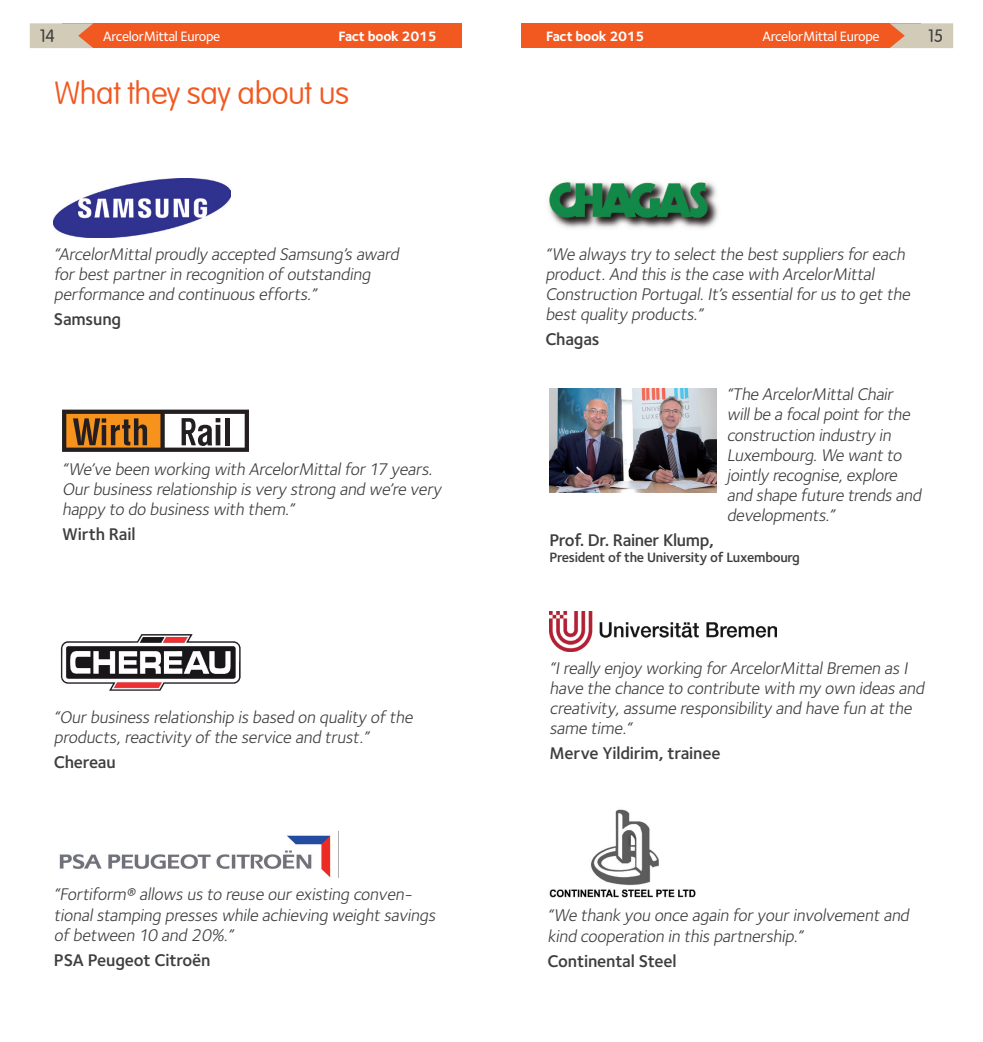
<style>
.page{position:relative;width:983px;height:1042px;background:#fff}
.page>*{position:absolute;margin:0;border:0;box-sizing:border-box;transform-origin:0 0}
.t1{font:100 31.5px "VAG Rounded";letter-spacing:-.015em;color:#f15921}
.t2{font:italic 17.5px/20.1px "Foundry Sterling Book CE";letter-spacing:-.01em;color:#3e3e3f}
.t3{font:17.5px "Foundry Sterling Demi CE";letter-spacing:-.01em;color:#3e3e3f}
.t4{font:300 17.5px "VAG Rounded";color:#3e3e3f}
.t5{font:14px "Foundry Sterling Medium CE";letter-spacing:-.02em;color:#fff}
.t6{font:14px "Foundry Sterling Demi CE";letter-spacing:-.02em;color:#3e3e3f}
.t7{font:14px "Foundry Sterling Bold CE";letter-spacing:-.02em;color:#fff}
</style>
<div class="page">
<div style="left:62px;top:23px;width:399px;height:25px;background:#f15921"></div>
<svg style="left:30px;top:23px;width:63px;height:25px;background:#d5bda6"></svg>
<div style="left:521px;top:23px;width:399px;height:25px;background:#f15921"></div>
<svg style="left:890px;top:23px;width:62px;height:25px;background:#d6bda5"></svg>
<img style="left:54px;top:179px;width:176px;height:58px">
<img style="left:59px;top:831px;width:280px;height:46px">
<img style="left:60px;top:634px;width:181px;height:57px">
<svg style="left:62px;top:410px;width:187px;height:42px"></svg>
<img style="left:548px;top:181px;width:170px;height:48px">
<img style="left:549px;top:611px;width:227px;height:40px">
<img style="left:549px;top:388px;width:167px;height:104px">
<img style="left:549px;top:809px;width:147px;height:89px">
<p class="t4" style="left:40px;top:26px;width:17px">14</p>
<p class="t5" style="left:103px;top:28px;width:119px">ArcelorMittal Europe</p>
<p class="t7" style="left:338px;top:27px;width:100px">Fact book 2015</p>
<p class="t7" style="left:546px;top:27px;width:100px">Fact book 2015</p>
<p class="t5" style="left:762px;top:28px;width:119px">ArcelorMittal Europe</p>
<p class="t4" style="left:927px;top:26px;width:17px">15</p>
<h1 class="t1" style="left:55px;top:75px;width:296px">What they say about us</h1>
<p class="t2" style="left:54px;top:244px;width:350px">“ArcelorMittalproudly accepted Samsung’s award forbestpartnerin recognition ofoutstanding performance and continuous efforts.”</p>
<p class="t3" style="left:54px;top:309px;width:69px">Samsung</p>
<p class="t2" style="left:62px;top:459px;width:381px">“We’ve been working with ArcelorMittalfor17 years.<br>Ourbusiness relationship is very strong and we’re very happy to do business with them.”</p>
<p class="t3" style="left:62px;top:524px;width:75px">Wirth Rail</p>
<p class="t2" style="left:54px;top:707px;width:363px">“Ourbusiness relationship is based on quality ofthe products,reactivity ofthe service and trust.”</p>
<p class="t3" style="left:54px;top:752px;width:63px">Chereau</p>
<p class="t2" style="left:54px;top:884px;width:386px">“Fortiform® allows us to reuse ourexisting conven&shy;tionalstamping presses while achieving weightsavings ofbetween 10 and 20%.”</p>
<p class="t3" style="left:54px;top:949px;width:158px">PSA Peugeot Citroën</p>
<p class="t2" style="left:545px;top:244px;width:369px">“We always try to selectthe bestsuppliers foreach product.And this is the case with ArcelorMittal Construction Portugal.It’s essentialforus to getthe bestquality products.”</p>
<p class="t3" style="left:545px;top:329px;width:56px">Chagas</p>
<p class="t2" style="left:726px;top:385px;width:199px">“The ArcelorMittalChair willbe a focalpointforthe construction industry in<br>Luxembourg.We wantto jointly recognise,explore and shape future trends and developments.”</p>
<p class="t3" style="left:549px;top:530px;width:166px">Prof. Dr. Rainer Klump,</p>
<p class="t6" style="left:549px;top:549px;width:252px">President of the University of Luxembourg</p>
<p class="t2" style="left:549px;top:658px;width:379px">“Ireally enjoy working forArcelorMittalBremen as I have the chance to contribute with my own ideas and creativity,assume responsibility and have fun atthe same time.“</p>
<p class="t3" style="left:549px;top:743px;width:172px">Merve Yildirim, trainee</p>
<p class="t2" style="left:547px;top:906px;width:366px">“We thank you once again foryourinvolvementand kind cooperation in this partnership.”</p>
<p class="t3" style="left:547px;top:950px;width:131px">Continental Steel</p>
</div>
